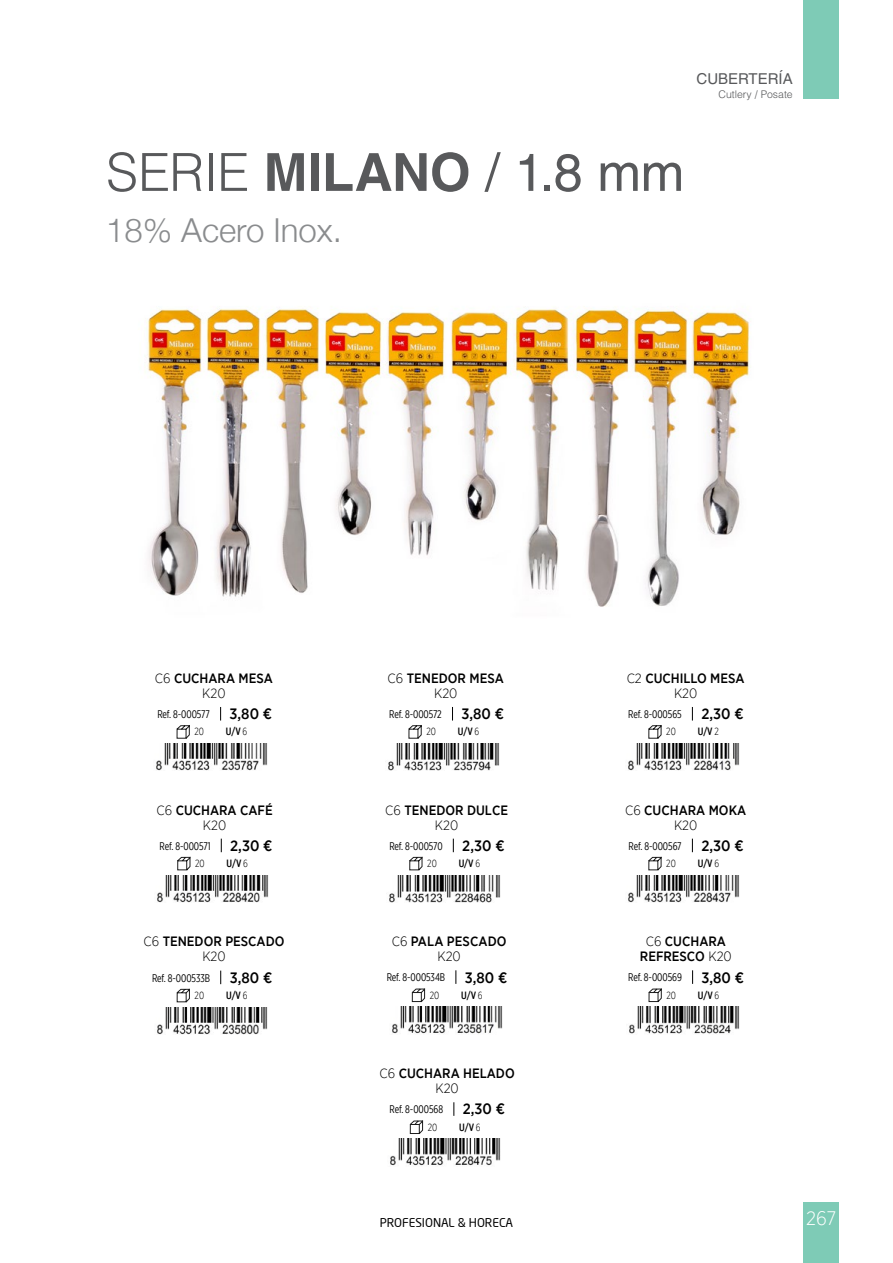
<style>
.page{position:relative;width:893px;height:1263px;background:#fff}
.page>*{position:absolute;margin:0;border:0;box-sizing:border-box;transform-origin:0 0}
.t1{font:700 52.5px "Helvetica LT Std";letter-spacing:-.005em;color:#58595b}
.t2{font:300 33px "Helvetica Neue";color:#8a8c8e}
.t3{font:300 19.5px "Gotham Narrow";color:#fff}
.t4{font:500 15px "Gotham Narrow";color:#000}
.t5{font:15px "Helvetica LT Std";color:#58595b}
.t6{font:500 13.5px/15px "Gotham Narrow";color:#000;text-align:center}
.t7{font:300 13.5px "Gotham Narrow";color:#000}
.t8{font:12px "Neo Sans Pro";color:#000}
.t9{font:11.1px "Gotham X Narrow";letter-spacing:-.005em;color:#000;scale:.95 1}
.t10{font:500 10.5px "Gotham X Narrow";color:#000}
.t11{font:300 10.5px "Gotham X Narrow";color:#000}
.t12{font:300 10.5px "Helvetica LT Std";color:#58595b}
.s1{font-weight:300}
.s2{font-weight:400}
</style>
<div class="page">
<div style="left:803px;top:0;width:36px;height:99px;background:#7ecbb6"></div>
<div style="left:803px;top:1202px;width:36px;height:61px;background:#7ecbb6"></div>
<svg style="left:692px;top:707px;width:1px;height:13px"></svg>
<svg style="left:692px;top:839px;width:1px;height:13px"></svg>
<svg style="left:220px;top:970px;width:1px;height:14px"></svg>
<svg style="left:454px;top:1102px;width:1px;height:14px"></svg>
<svg style="left:456px;top:970px;width:1px;height:14px"></svg>
<svg style="left:452px;top:707px;width:1px;height:13px"></svg>
<svg style="left:453px;top:839px;width:1px;height:13px"></svg>
<svg style="left:692px;top:970px;width:1px;height:14px"></svg>
<svg style="left:220px;top:707px;width:1px;height:13px"></svg>
<svg style="left:221px;top:839px;width:1px;height:13px"></svg>
<img style="left:628px;top:744px;width:112px;height:27px">
<img style="left:628px;top:875px;width:112px;height:28px">
<img style="left:157px;top:1007px;width:111px;height:27px">
<img style="left:390px;top:1139px;width:111px;height:27px">
<img style="left:392px;top:1007px;width:111px;height:27px">
<img style="left:388px;top:744px;width:112px;height:27px">
<img style="left:389px;top:875px;width:112px;height:28px">
<img style="left:629px;top:1007px;width:111px;height:27px">
<img style="left:156px;top:744px;width:112px;height:27px">
<img style="left:157px;top:875px;width:112px;height:28px">
<svg style="left:648px;top:725px;width:14px;height:14px"></svg>
<svg style="left:648px;top:856px;width:14px;height:14px"></svg>
<svg style="left:176px;top:988px;width:14px;height:14px"></svg>
<svg style="left:410px;top:1120px;width:13px;height:14px"></svg>
<svg style="left:412px;top:988px;width:13px;height:14px"></svg>
<svg style="left:408px;top:725px;width:14px;height:14px"></svg>
<svg style="left:409px;top:856px;width:14px;height:14px"></svg>
<svg style="left:648px;top:988px;width:14px;height:14px"></svg>
<svg style="left:176px;top:725px;width:14px;height:14px"></svg>
<svg style="left:177px;top:856px;width:14px;height:14px"></svg>
<img style="left:147px;top:308px;width:603px;height:299px">
<p class="t5" style="left:696px;top:70px;width:98px">CUBERTERÍA</p>
<p class="t12" style="left:718px;top:87px;width:76px">Cutlery / Posate</p>
<h1 class="t1" style="left:106px;top:140px;width:580px"><span class="s1">SERIE</span> MILANO <span class="s2">/ 1.8 MM</span></h1>
<h2 class="t2" style="left:106px;top:203px;width:238px">18% Acero Inox.</h2>
<p class="t6" style="left:155px;top:670px;width:120px"><span class="s1">C6</span> CUCHARA MESA<br><span class="s1">K20</span></p>
<p class="t6" style="left:388px;top:670px;width:37px"><span class="s1">C6</span> TENEDOR</p>
<p class="t6" style="left:469px;top:670px;width:36px">MESA</p>
<p class="t7" style="left:434px;top:685px;width:25px">K20</p>
<p class="t6" style="left:627px;top:670px;width:52px"><span class="s1">C2</span> CUCHILLO</p>
<p class="t6" style="left:710px;top:670px;width:19px">MESA</p>
<p class="t7" style="left:674px;top:685px;width:25px">K20</p>
<p class="t9" style="left:157px;top:707px;width:57px">Ref. 8-000577</p>
<p class="t4" style="left:230px;top:704px;width:44px">3,80 €</p>
<p class="t9" style="left:389px;top:707px;width:57px">Ref. 8-000572</p>
<p class="t4" style="left:461px;top:704px;width:44px">3,80 €</p>
<p class="t9" style="left:628px;top:707px;width:58px">Ref. 8-000565</p>
<p class="t4" style="left:701px;top:704px;width:44px">2,30 €</p>
<p class="t11" style="left:195px;top:725px;width:11px">20</p>
<p class="t10" style="left:226px;top:725px;width:23px">U/V <span class="s1">6</span></p>
<p class="t11" style="left:426px;top:725px;width:11px">20</p>
<p class="t10" style="left:458px;top:725px;width:23px">U/V <span class="s1">6</span></p>
<p class="t11" style="left:666px;top:725px;width:11px">20</p>
<p class="t10" style="left:698px;top:725px;width:23px">U/V <span class="s1">2</span></p>
<p class="t6" style="left:156px;top:802px;width:55px"><span class="s1">C6</span> CUCHARA</p>
<p class="t6" style="left:240px;top:802px;width:34px">CAFÉ</p>
<p class="t7" style="left:203px;top:816px;width:25px">K20</p>
<p class="t6" style="left:385px;top:802px;width:37px"><span class="s1">C6</span> TENEDOR</p>
<p class="t6" style="left:467px;top:802px;width:9px">DUL</p>
<p class="t6" style="left:492px;top:802px;width:16px">CE</p>
<p class="t7" style="left:435px;top:816px;width:25px">K20</p>
<p class="t6" style="left:625px;top:802px;width:123px"><span class="s1">C6</span> CUCHARA MOKA<br><span class="s1">K20</span></p>
<p class="t9" style="left:160px;top:839px;width:55px">Ref. 8-000571</p>
<p class="t4" style="left:230px;top:836px;width:44px">2,30 €</p>
<p class="t9" style="left:389px;top:839px;width:58px">Ref. 8-000570</p>
<p class="t4" style="left:462px;top:836px;width:44px">2,30 €</p>
<p class="t9" style="left:629px;top:839px;width:57px">Ref. 8-000567</p>
<p class="t4" style="left:701px;top:836px;width:44px">2,30 €</p>
<p class="t11" style="left:195px;top:857px;width:11px">20</p>
<p class="t10" style="left:227px;top:857px;width:23px">U/V <span class="s1">6</span></p>
<p class="t11" style="left:427px;top:857px;width:11px">20</p>
<p class="t10" style="left:459px;top:857px;width:23px">U/V <span class="s1">6</span></p>
<p class="t11" style="left:666px;top:857px;width:11px">20</p>
<p class="t10" style="left:698px;top:857px;width:23px">U/V <span class="s1">6</span></p>
<p class="t6" style="left:143px;top:934px;width:37px"><span class="s1">C6</span> TENEDOR</p>
<p class="t6" style="left:225px;top:934px;width:42px">PESCADO</p>
<p class="t7" style="left:202px;top:948px;width:25px">K20</p>
<p class="t6" style="left:392px;top:934px;width:36px"><span class="s1">C6</span> PALA</p>
<p class="t6" style="left:447px;top:934px;width:42px">PESCADO</p>
<p class="t7" style="left:437px;top:948px;width:25px">K20</p>
<p class="t6" style="left:640px;top:934px;width:93px;text-align:left;text-indent:6px"><span class="s1">C6</span> CUCHARA<br>REFRESCO <span class="s1">K20</span></p>
<p class="t9" style="left:152px;top:971px;width:63px">Ref. 8-000533B</p>
<p class="t4" style="left:230px;top:968px;width:44px">3,80 €</p>
<p class="t9" style="left:387px;top:971px;width:63px">Ref. 8-000534B</p>
<p class="t4" style="left:465px;top:968px;width:44px">3,80 €</p>
<p class="t9" style="left:628px;top:971px;width:58px">Ref. 8-000569</p>
<p class="t4" style="left:702px;top:968px;width:44px">3,80 €</p>
<p class="t11" style="left:195px;top:989px;width:11px">20</p>
<p class="t10" style="left:226px;top:989px;width:23px">U/V <span class="s1">6</span></p>
<p class="t11" style="left:430px;top:989px;width:11px">20</p>
<p class="t10" style="left:461px;top:988px;width:23px">U/V <span class="s1">6</span></p>
<p class="t11" style="left:666px;top:989px;width:11px">20</p>
<p class="t10" style="left:698px;top:988px;width:23px">U/V <span class="s1">6</span></p>
<p class="t6" style="left:379px;top:1066px;width:55px"><span class="s1">C6</span> CUCHARA</p>
<p class="t6" style="left:463px;top:1066px;width:10px">HELADO</p>
<p class="t7" style="left:435px;top:1080px;width:25px">K20</p>
<p class="t9" style="left:390px;top:1103px;width:58px">Ref. 8-000568</p>
<p class="t4" style="left:463px;top:1100px;width:44px">2,30 €</p>
<p class="t11" style="left:428px;top:1121px;width:11px">20</p>
<p class="t10" style="left:459px;top:1120px;width:23px">U/V <span class="s1">6</span></p>
<p class="t8" style="left:380px;top:1215px;width:135px">PROFESIONAL &amp; HORECA</p>
<h3 class="t3" style="left:806px;top:1206px;width:32px">267</h3>
</div>
